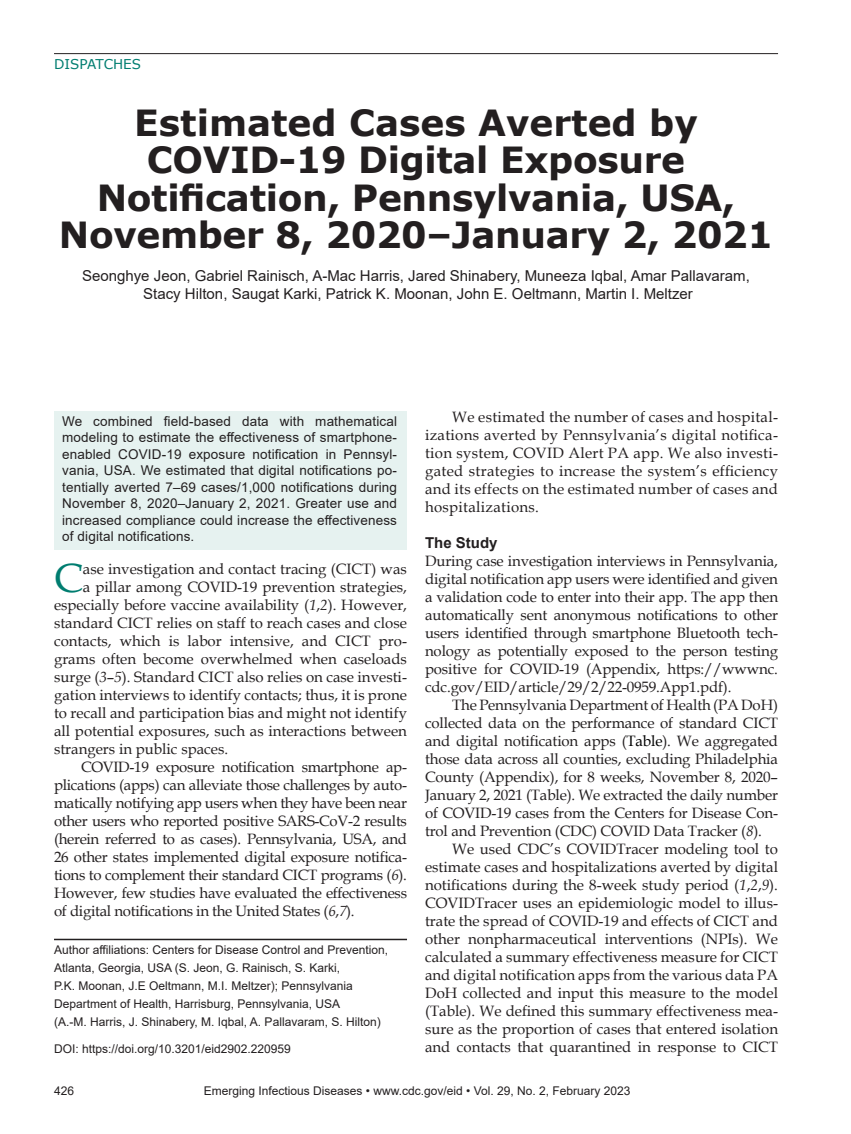
<style>
.page{position:relative;width:851px;height:1134px;background:#fff}
.page>*{position:absolute;margin:0;border:0;box-sizing:border-box;transform-origin:0 0}
.Drop_Cap{font:40.8px "Book Antiqua";color:#007d70}
.Article_Title{font:700 36px/37.5px "Verdana";letter-spacing:-.01em;color:#231f20;text-align:center}
.Body_Text{font:15px/18px "Book Antiqua";letter-spacing:-.005em;color:#231f20;text-align:justify}
.Drop_Cap-2{font:15px "Book Antiqua";color:#231f20}
.BodyText2{font:15px/18px "Book Antiqua";letter-spacing:-.01em;color:#231f20;text-align:justify}
.Authors{font:15px/18px "Arial";color:#231f20;text-align:center}
.t1{font:700 15px "Arial";color:#231f20}
.Abstract{font:13.5px/16.5px "Arial";letter-spacing:.01em;color:#231f20;text-align:justify}
.t2{font:13.5px "Verdana";color:#007d70}
.Affiliations{font:12px/18px "Arial";color:#231f20}
.DOI{font:12px "Arial";color:#231f20}
.s1{font-style:italic}
.s2{color:#000}
</style>
<div class="page">
<hr style="left:54px;top:53px;width:724px;height:1px;background:#231f20">
<hr style="left:54px;top:939px;width:353px;height:1px;background:#231f20">
<div style="left:54px;top:411px;width:353px;height:139px;background:#e6f2f0"></div>
<p class="t2" style="left:54px;top:55px;width:88px">DISPATCHES</p>
<p class="Article_Title" style="left:59px;top:103px;width:715px">Estimated Cases Averted by<br>COVID-19 Digital Exposure<br>Notification, Pennsylvania, USA,<br>November 8, 2020–January 2, 2021</p>
<p class="Authors" style="left:82px;top:267px;width:669px">Seonghye Jeon, Gabriel Rainisch, A-Mac Harris, Jared Shinabery, Muneeza Iqbal, Amar Pallavaram,<br>Stacy Hilton, Saugat Karki, Patrick K. Moonan, John E. Oeltmann, Martin I. Meltzer</p>
<p class="Abstract" style="left:62px;top:413px;width:336px">We combined field-based data with mathematical modeling to estimate the effectiveness of smartphone&shy;enabled COVID-19 exposure notification in Pennsyl&shy;vania, USA. We estimated that digital notifications po&shy;tentially averted 7–69 cases/1,000 notifications during November 8, 2020–January 2, 2021. Greater use and increased compliance could increase the effectiveness of digital notifications.</p>
<p class="Drop_Cap" style="left:54px;top:550px;width:30px">C</p>
<p class="Drop_Cap-2" style="left:83px;top:559px;width:325px">ase investigation and contact tracing (CICT) was</p>
<p class="Drop_Cap-2" style="left:83px;top:577px;width:325px">a pillar among COVID-19 prevention strategies,</p>
<p class="Drop_Cap-2" style="left:54px;top:595px;width:354px">especially before vaccine availability (<span class="s1">1</span>,<span class="s1">2</span>). However,</p>
<p class="Drop_Cap-2" style="left:54px;top:613px;width:354px">standard CICT relies on staff to reach cases and close</p>
<p class="Drop_Cap-2" style="left:54px;top:631px;width:354px">contacts, which is labor intensive, and CICT pro-</p>
<p class="Drop_Cap-2" style="left:54px;top:649px;width:354px">grams often become overwhelmed when caseloads</p>
<p class="Drop_Cap-2" style="left:54px;top:667px;width:354px">surge (<span class="s1">3</span>–<span class="s1">5</span>). Standard CICT also relies on case investi-</p>
<p class="Drop_Cap-2" style="left:54px;top:685px;width:354px">gation interviews to identify contacts; thus, it is prone</p>
<p class="Drop_Cap-2" style="left:54px;top:703px;width:354px">to recall and participation bias and might not identify</p>
<p class="Drop_Cap-2" style="left:54px;top:721px;width:354px">all potential exposures, such as interactions between</p>
<p class="Drop_Cap-2" style="left:54px;top:739px;width:176px">strangers in public spaces.</p>
<p class="Body_Text" style="left:54px;top:758px;width:354px;text-indent:27px">COVID-19 exposure notification smartphone ap&shy;plications (apps) can alleviate those challenges by auto&shy;matically notifying app users when they have been near other users who reported positive SARS-CoV-2 results (herein referred to as cases). Pennsylvania, USA, and 26 other states implemented digital exposure notifica&shy;tions to complement their standard CICT programs (<span class="s1">6</span>).<br>However, few studies have evaluated the effectiveness of digital notifications in the United States (<span class="s1">6</span>,<span class="s1">7</span>).</p>
<p class="Affiliations" style="left:54px;top:940px;width:335px">Author affiliations: Centers for Disease Control and Prevention, Atlanta, Georgia, USA (S. Jeon, G. Rainisch, S. Karki,<br>P.K. Moonan, J.E Oeltmann, M.I. Meltzer); Pennsylvania Department of Health, Harrisburg, Pennsylvania, USA<br>(A.-M. Harris, J. Shinabery, M. Iqbal, A. Pallavaram, S. Hilton)</p>
<p class="DOI" style="left:54px;top:1040px;width:238px">DOI: https://doi.org/10.3201/eid2902.220959</p>
<p class="Body_Text" style="left:425px;top:408px;width:354px;text-indent:27px">We estimated the number of cases and hospital&shy;izations averted by Pennsylvania’s digital notifica&shy;tion system, COVID Alert PA app. We also investi&shy;gated strategies to increase the system’s efficiency and its effects on the estimated number of cases and hospitalizations.</p>
<h1 class="t1" style="left:425px;top:533px;width:74px">The Study</h1>
<p class="BodyText2" style="left:425px;top:552px;width:354px">During case investigation interviews in Pennsylvania, digital notification app users were identified and given a validation code to enter into their app. The app then automatically sent anonymous notifications to other users identified through smartphone Bluetooth tech&shy;nology as potentially exposed to the person testing positive for COVID-19 (Appendix, https://wwwnc. cdc.gov/EID/article/29/2/22-0959.App1.pdf).</p>
<p class="Body_Text" style="left:425px;top:696px;width:354px;text-indent:27px">The Pennsylvania Department of Health (PA DoH) collected data on the performance of standard CICT and digital notification apps (<span class="s2">Table</span>). We aggregated those data across all counties, excluding Philadelphia County (Appendix), for 8 weeks, November 8, 2020– January 2, 2021 (Table). We extracted the daily number of COVID-19 cases from the Centers for Disease Con&shy;trol and Prevention (CDC) COVID Data Tracker (<span class="s1">8</span>).</p>
<p class="Body_Text" style="left:425px;top:840px;width:354px;text-indent:27px">We used CDC’s COVIDTracer modeling tool to estimate cases and hospitalizations averted by digital notifications during the 8-week study period (<span class="s1">1</span>,<span class="s1">2</span>,<span class="s1">9</span>).<br>COVIDTracer uses an epidemiologic model to illus&shy;trate the spread of COVID-19 and effects of CICT and other nonpharmaceutical interventions (NPIs). We calculated a summary effectiveness measure for CICT and digital notification apps from the various data PA DoH collected and input this measure to the model (Table). We defined this summary effectiveness mea&shy;sure as the proportion of cases that entered isolation and contacts that quarantined in response to CICT</p>
<p class="Affiliations" style="left:54px;top:1082px;width:22px">426</p>
<p class="Affiliations" style="left:204px;top:1082px;width:428px">Emerging Infectious Diseases • www.cdc.gov/eid • Vol. 29, No. 2, February 2023</p>
</div>
